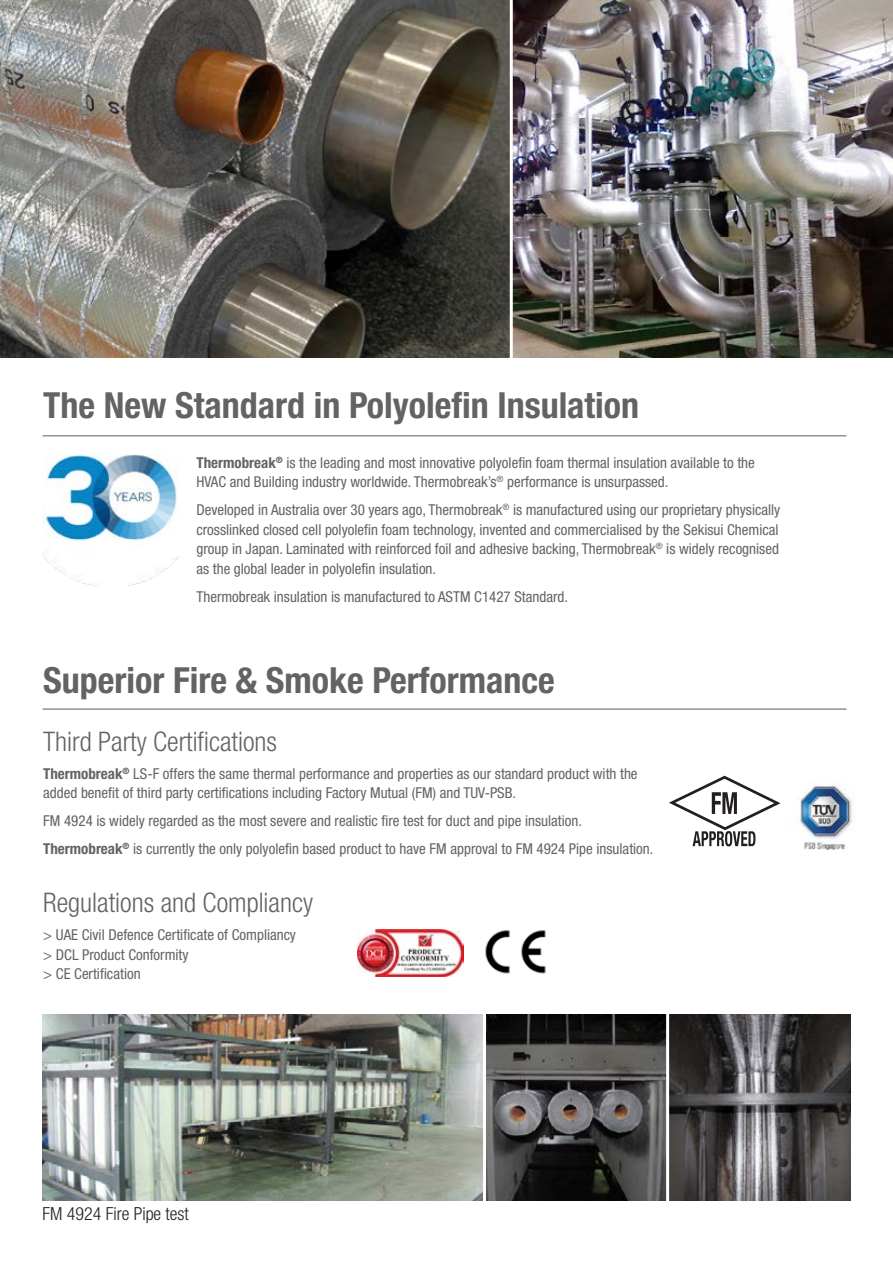
<style>
.page{position:relative;width:893px;height:1263px;background:#fff}
.page>*{position:absolute;margin:0;border:0;box-sizing:border-box;transform-origin:0 0}
.t1{font:700 condensed 36px "Helvetica Neue LT Std";color:#636366}
.t2{font:300 condensed 27px "Helvetica Neue LT Std";color:#636366}
.t3{font:300 condensed 18px "Helvetica Neue LT Std";color:#231f20}
.t4{font:condensed 15px/19.5px "Helvetica Neue LT Std";color:#636366}
.s1{font-weight:700}
</style>
<div class="page">
<img style="left:43px;top:454px;width:136px;height:132px">
<hr style="left:43px;top:435px;width:803px;height:1px;background:#636366">
<hr style="left:43px;top:708px;width:803px;height:2px;background:#636366">
<img style="left:800px;top:783px;width:55px;height:66px">
<svg style="left:669px;top:776px;width:111px;height:70px"></svg>
<img style="left:358px;top:929px;width:106px;height:47px">
<img style="left:485px;top:930px;width:61px;height:44px">
<img style="left:0;top:0;width:893px;height:357px">
<hr style="left:510px;top:0;width:3px;height:372px;background:#fff">
<img style="left:43px;top:1014px;width:807px;height:187px">
<hr style="left:483px;top:997px;width:3px;height:266px;background:#fff">
<hr style="left:666px;top:997px;width:3px;height:266px;background:#fff">
<h1 class="t1" style="left:43px;top:384px;width:597px">The New Standard in Polyolefin Insulation</h1>
<p class="t4" style="left:196px;top:453px;width:560px"><span class="s1">Thermobreak</span><sup>®</sup> is the leading and most innovative polyolefin foam thermal insulation available to the<br>HVAC and Building industry worldwide. Thermobreak’s<sup>®</sup> performance is unsurpassed.</p>
<p class="t4" style="left:196px;top:500px;width:585px">Developed in Australia over 30 years ago, Thermobreak<sup>®</sup> is manufactured using our proprietary physically crosslinked closed cell polyolefin foam technology, invented and commercialised by the Sekisui Chemical group in Japan. Laminated with reinforced foil and adhesive backing, Thermobreak<sup>®</sup> is widely recognised as the global leader in polyolefin insulation.</p>
<p class="t4" style="left:196px;top:587px;width:373px">Thermobreak insulation is manufactured to ASTM C1427 Standard.</p>
<h1 class="t1" style="left:43px;top:658px;width:513px">Superior Fire &amp; Smoke Performance</h1>
<h2 class="t2" style="left:43px;top:726px;width:235px">Third Party Certifications</h2>
<p class="t4" style="left:43px;top:764px;width:596px"><span class="s1">Thermobreak</span><sup>®</sup> LS-F offers the same thermal performance and properties as our standard product with the added benefit of third party certifications including Factory Mutual (FM) and TUV-PSB.</p>
<p class="t4" style="left:43px;top:807px;width:612px;line-height:28px">FM 4924 is widely regarded as the most severe and realistic fire test for duct and pipe insulation.<br><span class="s1">Thermobreak</span><sup>®</sup> is currently the only polyolefin based product to have FM approval to FM 4924 Pipe insulation.</p>
<h2 class="t2" style="left:43px;top:887px;width:271px">Regulations and Compliancy</h2>
<p class="t4" style="left:43px;top:925px;width:254px">&gt; UAE Civil Defence Certificate of Compliancy &gt; DCL Product Conformity<br>&gt; CE Certification</p>
<p class="t3" style="left:43px;top:1204px;width:148px">FM 4924 Fire Pipe test</p>
</div>
